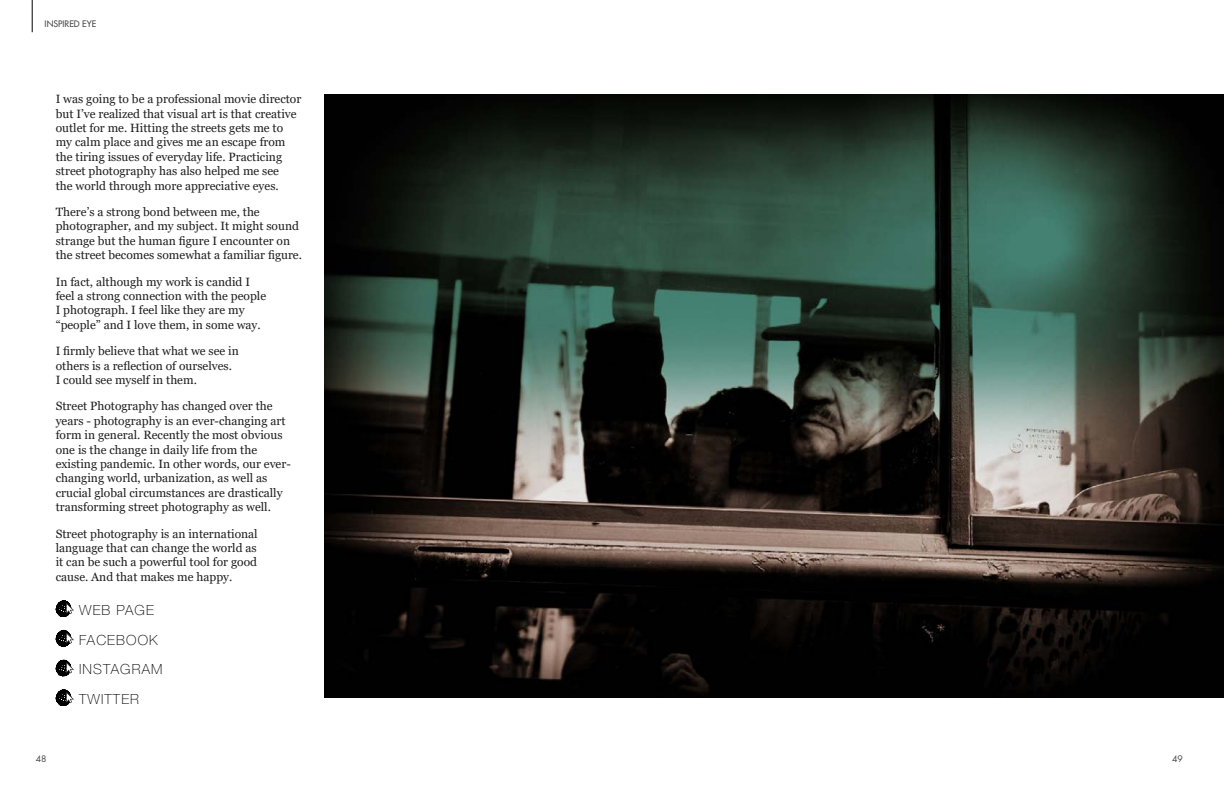
<style>
.page{position:relative;width:1224px;height:792px;background:#fff}
.page>*{position:absolute;margin:0;border:0;box-sizing:border-box;transform-origin:0 0}
.t1{font:100 14px/29.7px "Helvetica Neue LT Std";letter-spacing:.08em;color:#000}
.t2{font:12px/14.4px "Georgia";color:#1e1e1e}
.t3{font:500 8.7px "Futura Std";color:#48484a}
.t4{font:8.7px "Futura Std";color:#48484a}
</style>
<div class="page">
<img style="left:325px;top:94px;width:899px;height:604px">
<svg style="left:56px;top:600px;width:18px;height:106px"></svg>
<hr style="left:32px;top:0;width:1px;height:32px;background:#000">
<p class="t3" style="left:45px;top:19px;width:53px">INSPIRED EYE</p>
<p class="t2" style="left:56px;top:92px;width:247px">I was going to be a professional movie director but I’ve realized that visual art is that creative outlet for me. Hitting the streets gets me to my calm place and gives me an escape from the tiring issues of everyday life. Practicing street photography has also helped me see<br>the world through more appreciative eyes.</p>
<p class="t2" style="left:56px;top:205px;width:248px">There’s a strong bond between me, the photographer, and my subject. It might sound strange but the human figure I encounter on the street becomes somewhat a familiar figure.</p>
<p class="t2" style="left:56px;top:275px;width:212px">In fact, although my work is candid I feel a strong connection with the people I photograph. I feel like they are my “people” and I love them, in some way.</p>
<p class="t2" style="left:56px;top:344px;width:185px">I firmly believe that what we see in others is a reflection of ourselves.<br>I could see myself in them.</p>
<p class="t2" style="left:56px;top:399px;width:237px">Street Photography has changed over the years - photography is an ever-changing art form in general. Recently the most obvious one is the change in daily life from the existing pandemic. In other words, our ever&shy;changing world, urbanization, as well as crucial global circumstances are drastically transforming street photography as well.</p>
<p class="t2" style="left:56px;top:527px;width:203px;text-align:justify">Street photography is an international language that can change the world as it can be such a powerful tool for good cause. And that makes me happy.</p>
<p class="t1" style="left:79px;top:595px;width:85px">WEB PAGE<br>FACEBOOK<br>INSTAGRAM<br>TWITTER</p>
<p class="t4" style="left:36px;top:754px;width:12px">48</p>
<p class="t4" style="left:1172px;top:754px;width:12px">49</p>
</div>
